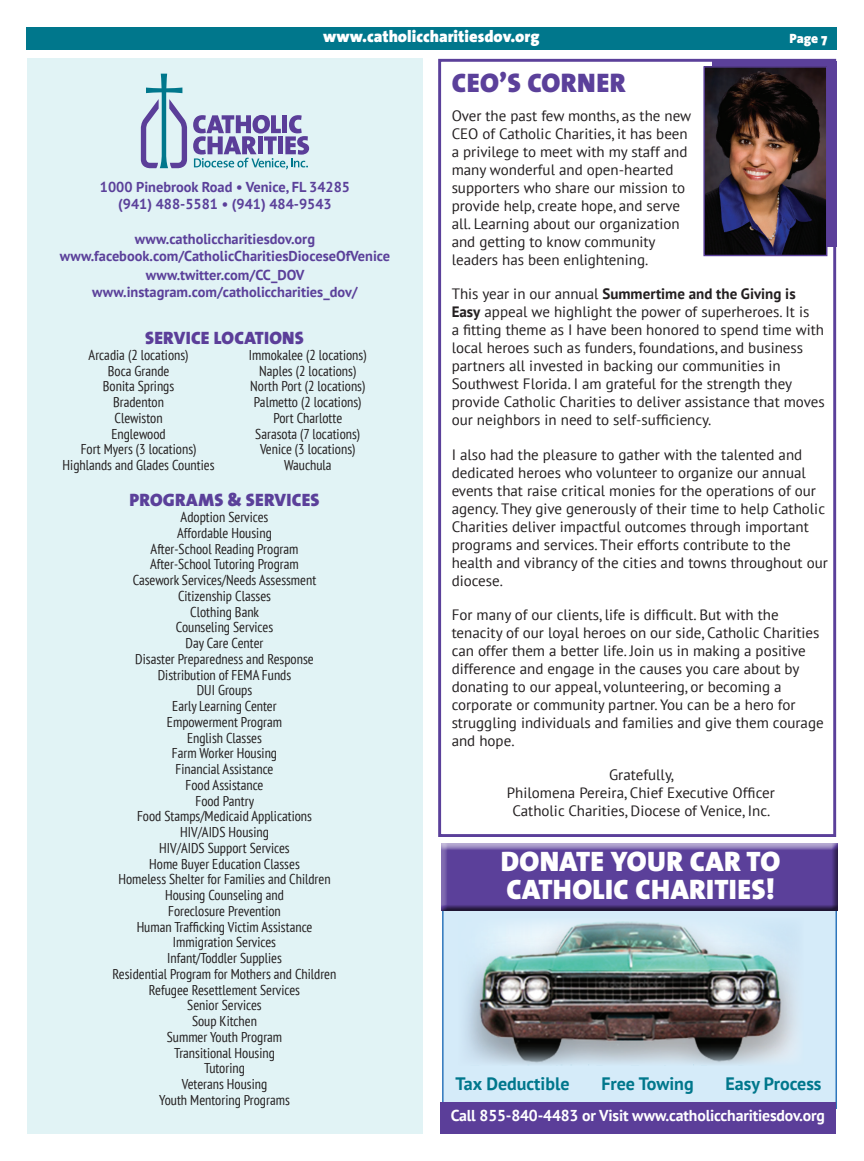
<style>
.page{position:relative;width:864px;height:1161px;background:#fff}
.page>*{position:absolute;margin:0;border:0;box-sizing:border-box;transform-origin:0 0}
.t1{font:900 28.35px/28.3px "The Sans";letter-spacing:.015em;color:#fff}
.t2{font:900 27px "The Sans";letter-spacing:.015em;color:#5b409a}
.t3{font:700 18px "PT Sans";color:#00778c}
.t4{font:900 18px "The Sans";letter-spacing:.015em;color:#5b409a}
.t5{font:900 18px "The Sans";letter-spacing:.015em;color:#5b3e99}
.t6{font:900 16.5px "The Sans";color:#fff}
.t7{font:700 15.75px "PT Sans";letter-spacing:-.01em;color:#fff}
.t8{font:15px/18px "PT Sans";color:#231f20}
.t9{font:700 15px "PT Sans";color:#231f20}
.t10{font:700 14.4px "PT Sans";color:#5b409a}
.t11{font:condensed 14.25px "PT Sans";color:#231f20}
.t12{font:900 13.5px "The Sans";color:#fff}
.s1{font-weight:400}
.s2{font-weight:700}
</style>
<div class="page">
<div style="left:442px;top:907px;width:395px;height:202px;background:#d5ebf9;border:2px solid #2e76bc"></div>
<div style="left:26px;top:27px;width:811px;height:22px;background:#00778c"></div>
<div style="left:713px;top:61px;width:124px;height:186px;background:#5b409a"></div>
<div style="left:27px;top:59px;width:395px;height:1075px;background:#e1f3f5"></div>
<div style="left:438px;top:59px;width:398px;height:778px;border:3px solid #5b409a"></div>
<img style="left:705px;top:68px;width:120px;height:186px">
<div style="left:703px;top:66px;width:124px;height:190px;border:1px solid #5b409a"></div>
<img style="left:465px;top:921px;width:331px;height:144px">
<div style="left:440px;top:1102px;width:396px;height:31px;background:#5b3e99"></div>
<div style="left:439px;top:836px;width:401px;height:74px;background:#fff"></div>
<div style="left:439px;top:843px;width:401px;height:76px;background:#231f20;opacity:.75"></div>
<svg style="left:141px;top:74px;width:46px;height:94px"></svg>
<svg style="left:193px;top:115px;width:116px;height:54px"></svg>
<p class="t6" style="left:323px;top:23px;width:218px">www.catholiccharitiesdov.org</p>
<p class="t2" style="left:452px;top:60px;width:175px">CEO’S CORNER</p>
<p class="t8" style="left:452px;top:107px;width:241px">Over the past few months, as the new CEO of Catholic Charities, it has been a privilege to meet with my staff and many wonderful and open-hearted supporters who share our mission to provide help, create hope, and serve</p>
<p class="t8" style="left:452px;top:215px;width:230px">all. Learning about our organization and getting to know community leaders has been enlightening.</p>
<p class="t9" style="left:452px;top:284px;width:345px"><span class="s1">This year in our annual</span> Summertime and the Giving is</p>
<p class="t8" style="left:452px;top:303px;width:359px"><span class="s2">Easy</span> appeal we highlight the power of superheroes. It is</p>
<p class="t8" style="left:452px;top:321px;width:375px">a fitting theme as I have been honored to spend time with local heroes such as funders, foundations, and business partners all invested in backing our communities in Southwest Florida. I am grateful for the strength they provide Catholic Charities to deliver assistance that moves our neighbors in need to self-sufficiency.</p>
<p class="t8" style="left:452px;top:445px;width:378px">I also had the pleasure to gather with the talented and dedicated heroes who volunteer to organize our annual events that raise critical monies for the operations of our agency. They give generously of their time to help Catholic Charities deliver impactful outcomes through important programs and services. Their efforts contribute to the health and vibrancy of the cities and towns throughout our diocese.</p>
<p class="t8" style="left:452px;top:605px;width:374px">For many of our clients, life is difficult. But with the tenacity of our loyal heroes on our side, Catholic Charities can offer them a better life. Join us in making a positive difference and engage in the causes you care about by donating to our appeal, volunteering, or becoming a corporate or community partner. You can be a hero for struggling individuals and families and give them courage and hope.</p>
<p class="t8" style="left:609px;top:765px;width:66px">Gratefully,</p>
<p class="t8" style="left:507px;top:783px;width:269px">Philomena Pereira, Chief Executive Officer</p>
<p class="t8" style="left:513px;top:801px;width:259px">Catholic Charities, Diocese of Venice, Inc.</p>
<p class="t12" style="left:790px;top:27px;width:39px">Page 7</p>
<p class="t10" style="left:100px;top:177px;width:252px">1000 Pinebrook Road • Venice, FL 34285</p>
<p class="t10" style="left:118px;top:194px;width:215px">(941) 488-5581 • (941) 484-9543</p>
<p class="t10" style="left:135px;top:229px;width:182px">www.catholiccharitiesdov.org</p>
<p class="t10" style="left:60px;top:246px;width:332px">www.facebook.com/CatholicCharitiesDioceseOfVenice</p>
<p class="t10" style="left:146px;top:265px;width:160px">www.twitter.com/CC_DOV</p>
<p class="t10" style="left:92px;top:282px;width:267px">www.instagram.com/catholiccharities_dov/</p>
<p class="t5" style="left:145px;top:322px;width:160px">SERVICE LOCATIONS</p>
<p class="t11" style="left:89px;top:346px;width:101px">Arcadia (2 locations)</p>
<p class="t11" style="left:108px;top:361px;width:63px">Boca Grande</p>
<p class="t11" style="left:103px;top:377px;width:73px">Bonita Springs</p>
<p class="t11" style="left:113px;top:393px;width:52px">Bradenton</p>
<p class="t11" style="left:115px;top:409px;width:50px">Clewiston</p>
<p class="t11" style="left:111px;top:424px;width:56px">Englewood</p>
<p class="t11" style="left:81px;top:440px;width:117px">Fort Myers (3 locations)</p>
<p class="t11" style="left:63px;top:456px;width:153px">Highlands and Glades Counties</p>
<p class="t11" style="left:249px;top:346px;width:119px">Immokalee (2 locations)</p>
<p class="t11" style="left:259px;top:361px;width:99px">Naples (2 locations)</p>
<p class="t11" style="left:250px;top:377px;width:117px">North Port (2 locations)</p>
<p class="t11" style="left:254px;top:393px;width:109px">Palmetto (2 locations)</p>
<p class="t11" style="left:273px;top:409px;width:70px">Port Charlotte</p>
<p class="t11" style="left:255px;top:424px;width:106px">Sarasota (7 locations)</p>
<p class="t11" style="left:260px;top:440px;width:97px">Venice (3 locations)</p>
<p class="t11" style="left:284px;top:456px;width:49px">Wauchula</p>
<p class="t4" style="left:129px;top:485px;width:192px">PROGRAMS &amp; SERVICES</p>
<p class="t11" style="left:181px;top:508px;width:89px">Adoption Services</p>
<p class="t11" style="left:177px;top:524px;width:96px">Affordable Housing</p>
<p class="t11" style="left:151px;top:539px;width:149px">After-School Reading Program</p>
<p class="t11" style="left:150px;top:555px;width:150px">After-School Tutoring Program</p>
<p class="t11" style="left:133px;top:571px;width:185px">Casework Services/Needs Assessment</p>
<p class="t11" style="left:178px;top:587px;width:95px">Citizenship Classes</p>
<p class="t11" style="left:190px;top:602px;width:70px">Clothing Bank</p>
<p class="t11" style="left:176px;top:618px;width:99px">Counseling Services</p>
<p class="t11" style="left:186px;top:634px;width:79px">Day Care Center</p>
<p class="t11" style="left:135px;top:650px;width:180px">Disaster Preparedness and Response</p>
<p class="t11" style="left:158px;top:665px;width:135px">Distribution of FEMA Funds</p>
<p class="t11" style="left:197px;top:681px;width:57px">DUI Groups</p>
<p class="t11" style="left:172px;top:697px;width:106px">Early Learning Center</p>
<p class="t11" style="left:167px;top:713px;width:117px">Empowerment Program</p>
<p class="t11" style="left:187px;top:728px;width:76px">English Classes</p>
<p class="t11" style="left:172px;top:744px;width:107px">Farm Worker Housing</p>
<p class="t11" style="left:176px;top:760px;width:99px">Financial Assistance</p>
<p class="t11" style="left:186px;top:776px;width:79px">Food Assistance</p>
<p class="t11" style="left:195px;top:791px;width:60px">Food Pantry</p>
<p class="t11" style="left:137px;top:807px;width:177px">Food Stamps/Medicaid Applications</p>
<p class="t11" style="left:180px;top:823px;width:90px">HIV/AIDS Housing</p>
<p class="t11" style="left:159px;top:839px;width:132px">HIV/AIDS Support Services</p>
<p class="t11" style="left:149px;top:854px;width:152px">Home Buyer Education Classes</p>
<p class="t11" style="left:118px;top:870px;width:214px">Homeless Shelter for Families and Children</p>
<p class="t11" style="left:165px;top:886px;width:120px">Housing Counseling and</p>
<p class="t11" style="left:168px;top:902px;width:114px">Foreclosure Prevention</p>
<p class="t11" style="left:137px;top:917px;width:177px">Human Trafficking Victim Assistance</p>
<p class="t11" style="left:173px;top:933px;width:105px">Immigration Services</p>
<p class="t11" style="left:167px;top:949px;width:116px">Infant/Toddler Supplies</p>
<p class="t11" style="left:113px;top:965px;width:225px">Residential Program for Mothers and Children</p>
<p class="t11" style="left:149px;top:980px;width:153px">Refugee Resettlement Services</p>
<p class="t11" style="left:187px;top:996px;width:76px">Senior Services</p>
<p class="t11" style="left:192px;top:1012px;width:67px">Soup Kitchen</p>
<p class="t11" style="left:167px;top:1028px;width:117px">Summer Youth Program</p>
<p class="t11" style="left:174px;top:1043px;width:102px">Transitional Housing</p>
<p class="t11" style="left:204px;top:1059px;width:42px">Tutoring</p>
<p class="t11" style="left:182px;top:1075px;width:87px">Veterans Housing</p>
<p class="t11" style="left:159px;top:1091px;width:132px">Youth Mentoring Programs</p>
<h1 class="t1" style="left:501px;top:847px;width:281px">DONATE YOUR CAR TO<br>CATHOLIC CHARITIES!</h1>
<p class="t3" style="left:456px;top:1071px;width:115px">Tax Deductible</p>
<p class="t3" style="left:601px;top:1071px;width:94px">Free Towing</p>
<p class="t3" style="left:726px;top:1071px;width:98px">Easy Process</p>
<p class="t7" style="left:451px;top:1105px;width:376px">Call 855-840-4483 or Visit www.catholiccharitiesdov.org</p>
</div>
